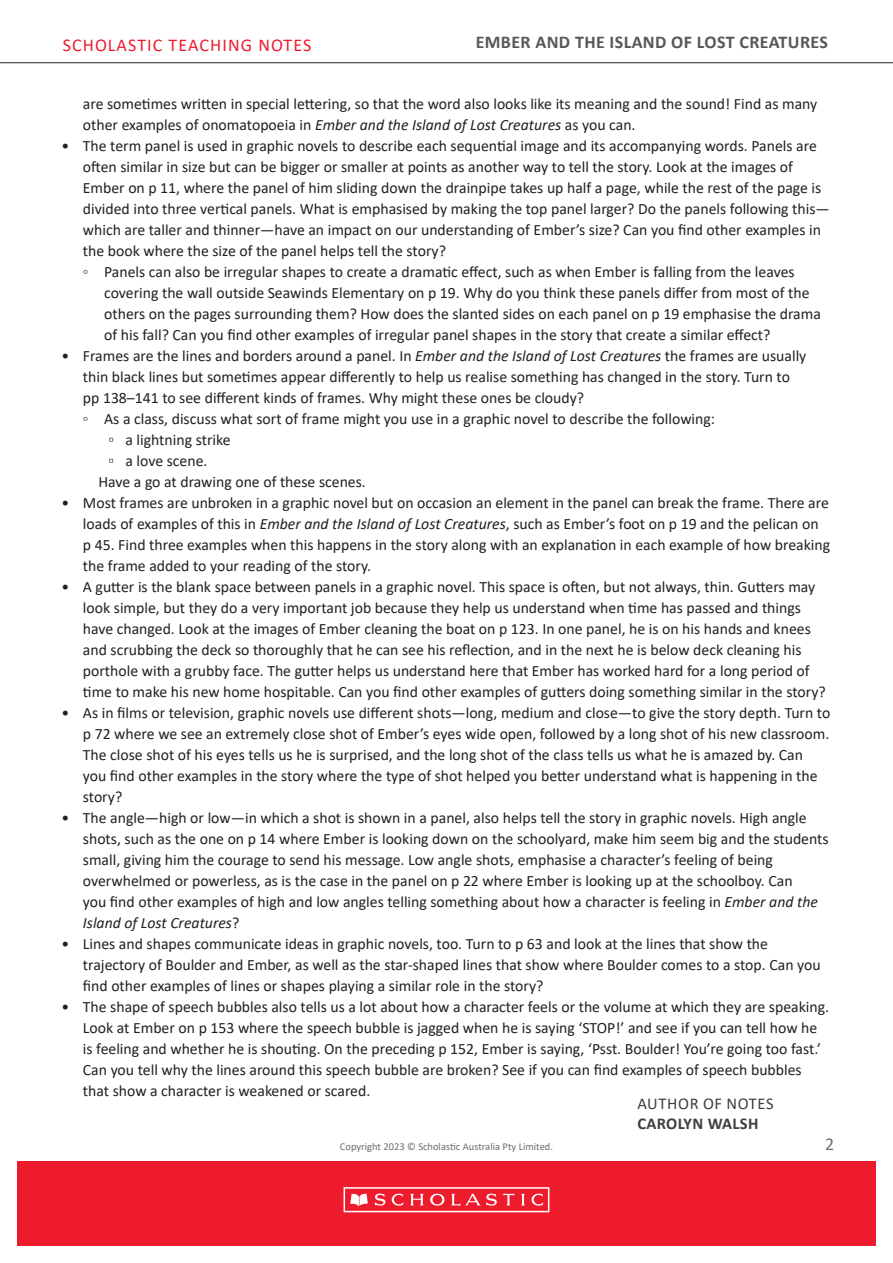
<style>
.page{position:relative;width:893px;height:1263px;background:#fff}
.page>*{position:absolute;margin:0;border:0;box-sizing:border-box;transform-origin:0 0}
.t1{font:700 18px "Calibri";letter-spacing:.02em;color:#57585a}
.t2{font:18px "Calibri";letter-spacing:.06em;color:#ee1b2d}
.t3{font:18px "Calibri";color:#6c6d70}
.t4{font:16.5px "Calibri";letter-spacing:.04em;color:#3e3e3f}
.t5{font:700 16.5px "Calibri";letter-spacing:.02em;color:#3e3e3f}
.Bullet_points_copy_3{font:15.75px/21px "Calibri";color:#231f20}
.t6{font:10.5px "Calibri";color:#6c6d70}
.s1{font-style:italic}
</style>
<div class="page">
<hr style="left:0;top:62px;width:893px;height:1px;background:#231f20">
<div style="left:17px;top:1161px;width:859px;height:85px;background:#ee1b2d"></div>
<div style="left:344px;top:1187px;width:205px;height:25px;border:2px solid #fff"></div>
<svg style="left:350px;top:1193px;width:18px;height:13px"></svg>
<svg style="left:375px;top:1193px;width:28px;height:13px"></svg>
<svg style="left:410px;top:1194px;width:14px;height:11px"></svg>
<svg style="left:521px;top:1194px;width:4px;height:11px"></svg>
<svg style="left:531px;top:1193px;width:12px;height:13px"></svg>
<svg style="left:430px;top:1194px;width:15px;height:11px"></svg>
<svg style="left:451px;top:1193px;width:64px;height:13px"></svg>
<p class="t2" style="left:63px;top:32px;width:250px">SCHOLASTIC TEACHING NOTES</p>
<p class="t1" style="left:476px;top:30px;width:354px">EMBER AND THE ISLAND OF LOST CREATURES</p>
<p class="Bullet_points_copy_3" style="left:83px;top:93px;width:736px">are sometimes written in special lettering, so that the word also looks like its meaning and the sound! Find as many other examples of onomatopoeia in <span class="s1">Ember and the Island of Lost Creatures</span> as you can.</p>
<p class="Bullet_points_copy_3" style="left:83px;top:135px;width:748px;text-indent:-21px">• The term panel is used in graphic novels to describe each sequential image and its accompanying words. Panels are often similar in size but can be bigger or smaller at points as another way to tell the story. Look at the images of Ember on p 11, where the panel of him sliding down the drainpipe takes up half a page, while the rest of the page is divided into three vertical panels. What is emphasised by making the top panel larger? Do the panels following this— which are taller and thinner—have an impact on our understanding of Ember’s size? Can you find other examples in the book where the size of the panel helps tell the story?</p>
<p class="Bullet_points_copy_3" style="left:104px;top:261px;width:718px;text-indent:-21px">◦ Panels can also be irregular shapes to create a dramatic effect, such as when Ember is falling from the leaves covering the wall outside Seawinds Elementary on p 19. Why do you think these panels differ from most of the others on the pages surrounding them? How does the slanted sides on each panel on p 19 emphasise the drama of his fall? Can you find other examples of irregular panel shapes in the story that create a similar effect?</p>
<p class="Bullet_points_copy_3" style="left:83px;top:345px;width:725px;text-indent:-21px">• Frames are the lines and borders around a panel. In <span class="s1">Ember and the Island of Lost Creatures</span> the frames are usually thin black lines but sometimes appear differently to help us realise something has changed in the story. Turn to pp 138–141 to see different kinds of frames. Why might these ones be cloudy?</p>
<p class="Bullet_points_copy_3" style="left:83px;top:408px;width:634px">◦ As a class, discuss what sort of frame might you use in a graphic novel to describe the following:</p>
<p class="Bullet_points_copy_3" style="left:108px;top:429px;width:124px">▫ a lightning strike</p>
<p class="Bullet_points_copy_3" style="left:108px;top:450px;width:101px">▫ a love scene.</p>
<p class="Bullet_points_copy_3" style="left:98px;top:471px;width:269px">Have a go at drawing one of these scenes.</p>
<p class="Bullet_points_copy_3" style="left:83px;top:492px;width:749px;text-indent:-21px">• Most frames are unbroken in a graphic novel but on occasion an element in the panel can break the frame. There are loads of examples of this in <span class="s1">Ember and the Island of Lost Creatures</span>, such as Ember’s foot on p 19 and the pelican on p 45. Find three examples when this happens in the story along with an explanation in each example of how breaking the frame added to your reading of the story.</p>
<p class="Bullet_points_copy_3" style="left:83px;top:576px;width:744px;text-indent:-21px">• A gutter is the blank space between panels in a graphic novel. This space is often, but not always, thin. Gutters may look simple, but they do a very important job because they help us understand when time has passed and things have changed. Look at the images of Ember cleaning the boat on p 123. In one panel, he is on his hands and knees and scrubbing the deck so thoroughly that he can see his reflection, and in the next he is below deck cleaning his porthole with a grubby face. The gutter helps us understand here that Ember has worked hard for a long period of time to make his new home hospitable. Can you find other examples of gutters doing something similar in the story?</p>
<p class="Bullet_points_copy_3" style="left:83px;top:702px;width:749px;text-indent:-21px">• As in films or television, graphic novels use different shots—long, medium and close—to give the story depth. Turn to p 72 where we see an extremely close shot of Ember’s eyes wide open, followed by a long shot of his new classroom.<br>The close shot of his eyes tells us he is surprised, and the long shot of the class tells us what he is amazed by. Can you find other examples in the story where the type of shot helped you better understand what is happening in the story?</p>
<p class="Bullet_points_copy_3" style="left:83px;top:807px;width:747px;text-indent:-21px">• The angle—high or low—in which a shot is shown in a panel, also helps tell the story in graphic novels. High angle shots, such as the one on p 14 where Ember is looking down on the schoolyard, make him seem big and the students small, giving him the courage to send his message. Low angle shots, emphasise a character’s feeling of being overwhelmed or powerless, as is the case in the panel on p 22 where Ember is looking up at the schoolboy. Can<br>you find other examples of high and low angles telling something about how a character is feeling in <span class="s1">Ember and the Island of Lost Creatures</span>?</p>
<p class="Bullet_points_copy_3" style="left:83px;top:933px;width:739px;text-indent:-21px">• Lines and shapes communicate ideas in graphic novels, too. Turn to p 63 and look at the lines that show the trajectory of Boulder and Ember, as well as the star-shaped lines that show where Boulder comes to a stop. Can you find other examples of lines or shapes playing a similar role in the story?</p>
<p class="Bullet_points_copy_3" style="left:83px;top:996px;width:748px;text-indent:-21px">• The shape of speech bubbles also tells us a lot about how a character feels or the volume at which they are speaking.<br>Look at Ember on p 153 where the speech bubble is jagged when he is saying ‘STOP!’ and see if you can tell how he is feeling and whether he is shouting. On the preceding p 152, Ember is saying, ‘Psst. Boulder! You’re going too fast.’ Can you tell why the lines around this speech bubble are broken? See if you can find examples of speech bubbles that show a character is weakened or scared.</p>
<p class="t6" style="left:340px;top:1139px;width:215px">Copyright 2023 © Scholastic Australia Pty Limited.</p>
<p class="t4" style="left:637px;top:1092px;width:138px">AUTHOR OF NOTES</p>
<p class="t5" style="left:637px;top:1112px;width:123px">CAROLYN WALSH</p>
<p class="t3" style="left:825px;top:1131px;width:11px">2</p>
</div>
